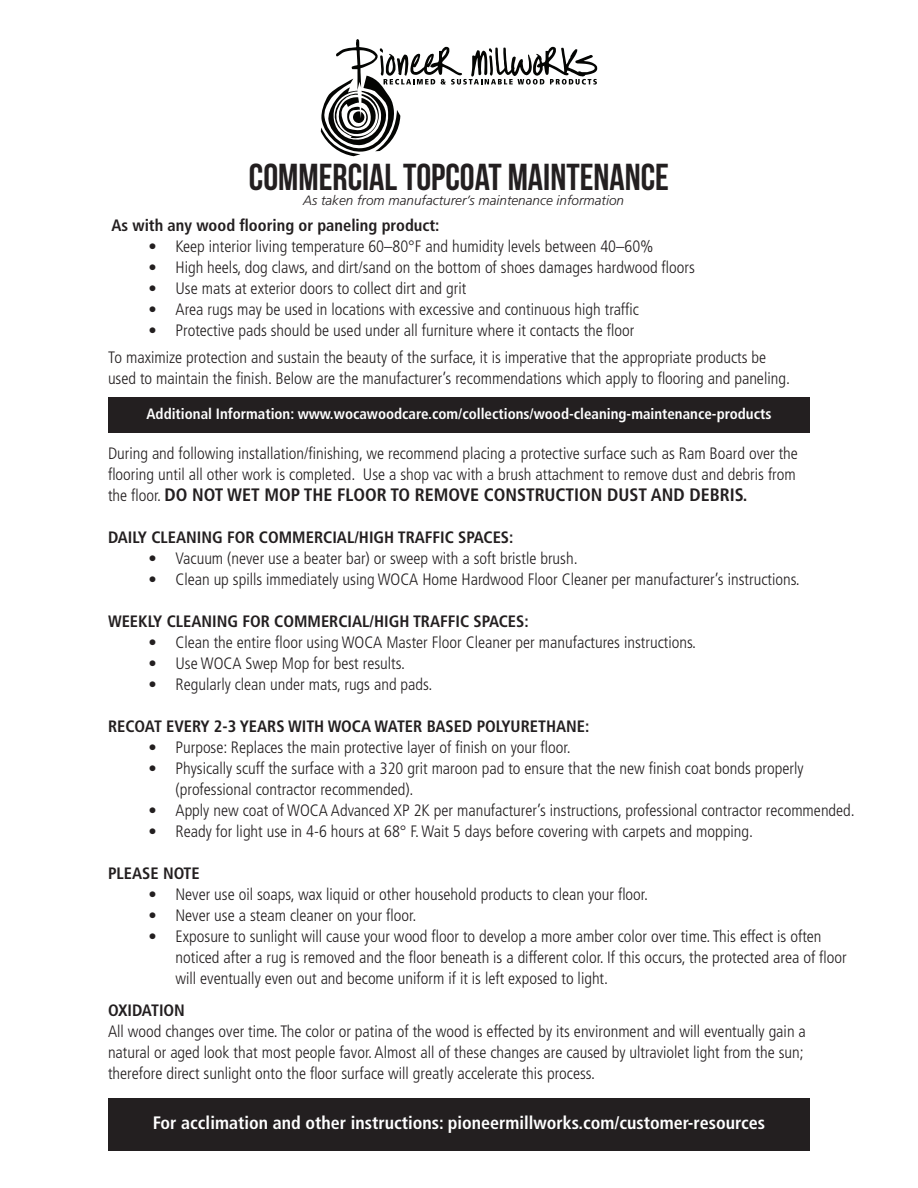
<style>
.page{position:relative;width:918px;height:1188px;background:#fff}
.page>*{position:absolute;margin:0;border:0;box-sizing:border-box;transform-origin:0 0}
.t1{font:37.5px "Bebas Neue";color:#231f20}
.t2{font:700 condensed 18px "Frutiger LT Std";color:#fff}
.t3{font:700 condensed 18px "Frutiger LT Std";color:#231f20}
.t4{font:300 condensed 16.5px/21px "Frutiger LT Std";color:#231f20}
.t5{font:700 condensed 16.5px "Frutiger LT Std";color:#231f20}
.t6{font:700 condensed 15px "Frutiger LT Std";color:#fff}
.t7{font:italic 300 13.5px "Frutiger LT Std";color:#231f20}
.s1{font-weight:300;font-size:16.5px}
</style>
<div class="page">
<svg style="left:321px;top:39px;width:276px;height:117px"></svg>
<div style="left:108px;top:1098px;width:702px;height:53px;background:#231f20"></div>
<div style="left:108px;top:397px;width:702px;height:36px;background:#231f20"></div>
<p class="t1" style="left:249px;top:157px;width:422px">COMMERCIAL TOPCOAT MAINTENANCE</p>
<p class="t5" style="left:111px;top:215px;width:330px">As with any wood flooring or paneling product:</p>
<p class="t4" style="left:148px;top:236px;width:507px">• Keep interior living temperature 60–80°F and humidity levels between 40–60%</p>
<p class="t4" style="left:148px;top:257px;width:548px">• High heels, dog claws, and dirt/sand on the bottom of shoes damages hardwood floors</p>
<p class="t4" style="left:148px;top:278px;width:319px">• Use mats at exterior doors to collect dirt and grit</p>
<p class="t4" style="left:148px;top:299px;width:492px">• Area rugs may be used in locations with excessive and continuous high traffic</p>
<p class="t4" style="left:148px;top:320px;width:487px">• Protective pads should be used under all furniture where it contacts the floor</p>
<p class="t4" style="left:108px;top:347px;width:683px">To maximize protection and sustain the beauty of the surface, it is imperative that the appropriate products be used to maintain the finish. Below are the manufacturer’s recommendations which apply to flooring and paneling.</p>
<p class="t7" style="left:303px;top:193px;width:323px">As taken from manufacturer’s maintenance information</p>
<p class="t6" style="left:146px;top:405px;width:627px">Additional Information: www.wocawoodcare.com/collections/wood-cleaning-maintenance-products</p>
<p class="t4" style="left:108px;top:443px;width:691px">During and following installation/finishing, we recommend placing a protective surface such as Ram Board over the flooring until all other work is completed. Use a shop vac with a brush attachment to remove dust and debris from</p>
<p class="t3" style="left:108px;top:484px;width:641px"><span class="s1">the floor.</span> DO NOT WET MOP THE FLOOR TO REMOVE CONSTRUCTION DUST AND DEBRIS.</p>
<p class="t5" style="left:108px;top:528px;width:407px">DAILY CLEANING FOR COMMERCIAL/HIGH TRAFFIC SPACES:</p>
<p class="t4" style="left:148px;top:548px;width:431px">• Vacuum (never use a beater bar) or sweep with a soft bristle brush.</p>
<p class="t4" style="left:148px;top:569px;width:653px">• Clean up spills immediately using WOCA Home Hardwood Floor Cleaner per manufacturer’s instructions.</p>
<p class="t5" style="left:108px;top:612px;width:422px">WEEKLY CLEANING FOR COMMERCIAL/HIGH TRAFFIC SPACES:</p>
<p class="t4" style="left:148px;top:632px;width:549px">• Clean the entire floor using WOCA Master Floor Cleaner per manufactures instructions.</p>
<p class="t4" style="left:148px;top:653px;width:258px">• Use WOCA Swep Mop for best results.</p>
<p class="t4" style="left:148px;top:674px;width:285px">• Regularly clean under mats, rugs and pads.</p>
<p class="t5" style="left:108px;top:717px;width:483px">RECOAT EVERY 2-3 YEARS WITH WOCA WATER BASED POLYURETHANE:</p>
<p class="t4" style="left:148px;top:737px;width:424px">• Purpose: Replaces the main protective layer of finish on your floor.</p>
<p class="t4" style="left:176px;top:758px;width:630px;text-indent:-27px">• Physically scuff the surface with a 320 grit maroon pad to ensure that the new finish coat bonds properly (professional contractor recommended).</p>
<p class="t4" style="left:148px;top:800px;width:708px">• Apply new coat of WOCA Advanced XP 2K per manufacturer’s instructions, professional contractor recommended.</p>
<p class="t4" style="left:148px;top:821px;width:606px">• Ready for light use in 4-6 hours at 68° F. Wait 5 days before covering with carpets and mopping.</p>
<p class="t5" style="left:108px;top:864px;width:93px">PLEASE NOTE</p>
<p class="t4" style="left:148px;top:884px;width:501px">• Never use oil soaps, wax liquid or other household products to clean your floor.</p>
<p class="t4" style="left:148px;top:905px;width:269px">• Never use a steam cleaner on your floor.</p>
<p class="t4" style="left:176px;top:926px;width:673px;text-indent:-27px">• Exposure to sunlight will cause your wood floor to develop a more amber color over time. This effect is often noticed after a rug is removed and the floor beneath is a different color. If this occurs, the protected area of floor will eventually even out and become uniform if it is left exposed to light.</p>
<p class="t5" style="left:108px;top:1000px;width:79px">OXIDATION</p>
<p class="t4" style="left:108px;top:1021px;width:699px">All wood changes over time. The color or patina of the wood is effected by its environment and will eventually gain a natural or aged look that most people favor. Almost all of these changes are caused by ultraviolet light from the sun; therefore direct sunlight onto the floor surface will greatly accelerate this process.</p>
<p class="t2" style="left:153px;top:1112px;width:614px">For acclimation and other instructions: pioneermillworks.com/customer-resources</p>
</div>
